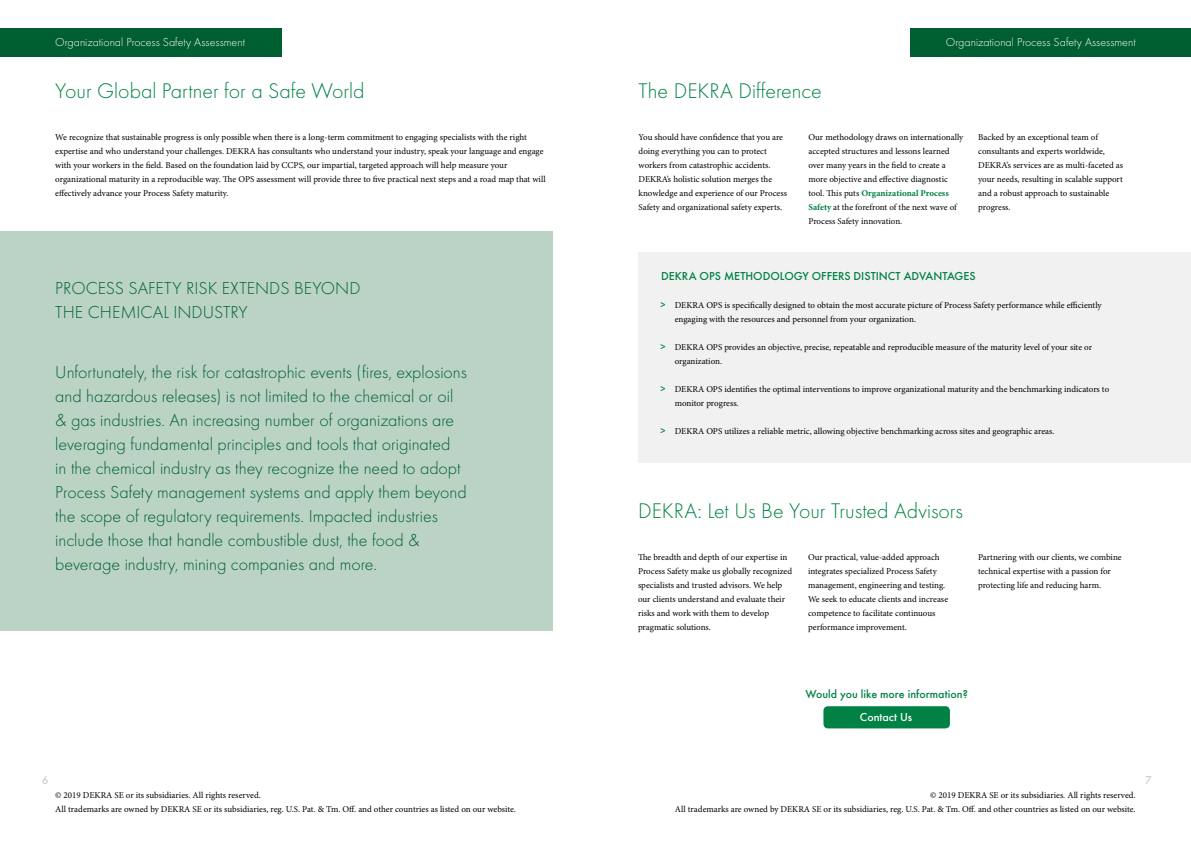
<style>
.page{position:relative;width:1191px;height:842px;background:#fff}
.page>*{position:absolute;margin:0;border:0;box-sizing:border-box;transform-origin:0 0}
._02_headline_24pt_26{font:300 22px "Futura";color:#008244}
.Content_BOX_Grey{font:300 18px/24px "Futura";color:#005f30}
.Title_BOX_Grey{font:300 18px/24px "Futura";color:#005f30}
.t1{font:300 12px "Futura";color:#fff}
.Title_BOX_Grey-2{font:500 12px "Futura";color:#008244}
.Call_to_action{font:500 12px "Futura";color:#008244}
.Call_to_action-2{font:500 12px "Futura";color:#fff}
.t2{font:500 12px "Futura";color:#d0d0d0}
._05_copy_9pt_14pt{font:9px/14px "Minion Pro";color:#000}
.s1{font-weight:700;color:#008244}
.s2{font-family:"Futura";font-weight:500;font-size:10px;color:#008244}
</style>
<div class="page">
<div style="left:0;top:28px;width:281px;height:29px;background:#005f30"></div>
<div style="left:910px;top:28px;width:281px;height:29px;background:#005f30"></div>
<div style="left:823px;top:706px;width:127px;height:22px;background:#008244;border-radius:4px"></div>
<div style="left:0;top:231px;width:553px;height:399px;background:#bad3c5"></div>
<div style="left:638px;top:252px;width:553px;height:210px;background:#f1f1f1"></div>
<h3 class="t1" style="left:55px;top:35px;width:191px">Organizational Process Safety Assessment</h3>
<h3 class="t1" style="left:946px;top:35px;width:191px">Organizational Process Safety Assessment</h3>
<p class="_02_headline_24pt_26" style="left:55px;top:77px;width:311px">Your Global Partner for a Safe World</p>
<p class="_02_headline_24pt_26" style="left:638px;top:77px;width:185px">The DEKRA Difference</p>
<p class="_05_copy_9pt_14pt" style="left:55px;top:131px;width:492px">We recognize that sustainable progress is only possible when there is a long-term commitment to engaging specialists with the right expertise and who understand your challenges. DEKRA has consultants who understand your industry, speak your language and engage with your workers in the field. Based on the foundation laid by CCPS, our impartial, targeted approach will help measure your organizational maturity in a reproducible way. The OPS assessment will provide three to five practical next steps and a road map that will effectively advance your Process Safety maturity.</p>
<p class="Title_BOX_Grey" style="left:55px;top:276px;width:307px">PROCESS SAFETY RISK EXTENDS BEYOND<br>THE CHEMICAL INDUSTRY</p>
<p class="Content_BOX_Grey" style="left:55px;top:360px;width:413px">Unfortunately, the risk for catastrophic events (fires, explosions and hazardous releases) is not limited to the chemical or oil &amp; gas industries. An increasing number of organizations are leveraging fundamental principles and tools that originated<br>in the chemical industry as they recognize the need to adopt Process Safety management systems and apply them beyond the scope of regulatory requirements. Impacted industries include those that handle combustible dust, the food &amp; beverage industry, mining companies and more.</p>
<p class="_05_copy_9pt_14pt" style="left:638px;top:131px;width:150px">You should have confidence that you are doing everything you can to protect workers from catastrophic accidents.<br>DEKRA’s holistic solution merges the knowledge and experience of our Process Safety and organizational safety experts.</p>
<p class="_05_copy_9pt_14pt" style="left:808px;top:131px;width:156px">Our methodology draws on internationally accepted structures and lessons learned over many years in the field to create a more objective and effective diagnostic tool. This puts <span class="s1">Organizational Process Safety</span> at the forefront of the next wave of Process Safety innovation.</p>
<p class="_05_copy_9pt_14pt" style="left:978px;top:131px;width:146px">Backed by an exceptional team of consultants and experts worldwide, DEKRA’s services are as multi-faceted as your needs, resulting in scalable support and a robust approach to sustainable progress.</p>
<p class="Title_BOX_Grey-2" style="left:661px;top:267px;width:316px">DEKRA OPS METHODOLOGY OFFERS DISTINCT ADVANTAGES</p>
<p class="_05_copy_9pt_14pt" style="left:674px;top:299px;width:428px;text-indent:-14px"><span class="s2">&gt;</span> DEKRA OPS is specifically designed to obtain the most accurate picture of Process Safety performance while efficiently engaging with the resources and personnel from your organization.</p>
<p class="_05_copy_9pt_14pt" style="left:674px;top:341px;width:419px;text-indent:-14px"><span class="s2">&gt;</span> DEKRA OPS provides an objective, precise, repeatable and reproducible measure of the maturity level of your site or organization.</p>
<p class="_05_copy_9pt_14pt" style="left:674px;top:383px;width:436px;text-indent:-14px"><span class="s2">&gt;</span> DEKRA OPS identifies the optimal interventions to improve organizational maturity and the benchmarking indicators to monitor progress.</p>
<p class="_05_copy_9pt_14pt" style="left:660px;top:425px;width:395px"><span class="s2">&gt;</span> DEKRA OPS utilizes a reliable metric, allowing objective benchmarking across sites and geographic areas.</p>
<p class="_02_headline_24pt_26" style="left:638px;top:497px;width:326px">DEKRA: Let Us Be Your Trusted Advisors</p>
<p class="_05_copy_9pt_14pt" style="left:638px;top:551px;width:156px">The breadth and depth of our expertise in Process Safety make us globally recognized specialists and trusted advisors. We help our clients understand and evaluate their risks and work with them to develop pragmatic solutions.</p>
<p class="_05_copy_9pt_14pt" style="left:808px;top:551px;width:139px">Our practical, value-added approach integrates specialized Process Safety management, engineering and testing.</p>
<p class="_05_copy_9pt_14pt" style="left:808px;top:593px;width:142px">We seek to educate clients and increase competence to facilitate continuous performance improvement.</p>
<p class="_05_copy_9pt_14pt" style="left:978px;top:551px;width:145px">Partnering with our clients, we combine technical expertise with a passion for protecting life and reducing harm.</p>
<p class="Call_to_action" style="left:805px;top:684px;width:164px">Would you like more information?</p>
<p class="Call_to_action-2" style="left:860px;top:708px;width:54px">Contact Us</p>
<h3 class="t2" style="left:42px;top:771px;width:8px">6</h3>
<h3 class="t2" style="left:1145px;top:771px;width:8px">7</h3>
<p class="_05_copy_9pt_14pt" style="left:55px;top:789px;width:462px">© 2019 DEKRA SE or its subsidiaries. All rights reserved.<br>All trademarks are owned by DEKRA SE or its subsidiaries, reg. U.S. Pat. &amp; Tm. Off. and other countries as listed on our website.</p>
<p class="_05_copy_9pt_14pt" style="left:675px;top:789px;width:462px;text-align:right">© 2019 DEKRA SE or its subsidiaries. All rights reserved.<br>All trademarks are owned by DEKRA SE or its subsidiaries, reg. U.S. Pat. &amp; Tm. Off. and other countries as listed on our website.</p>
</div>
